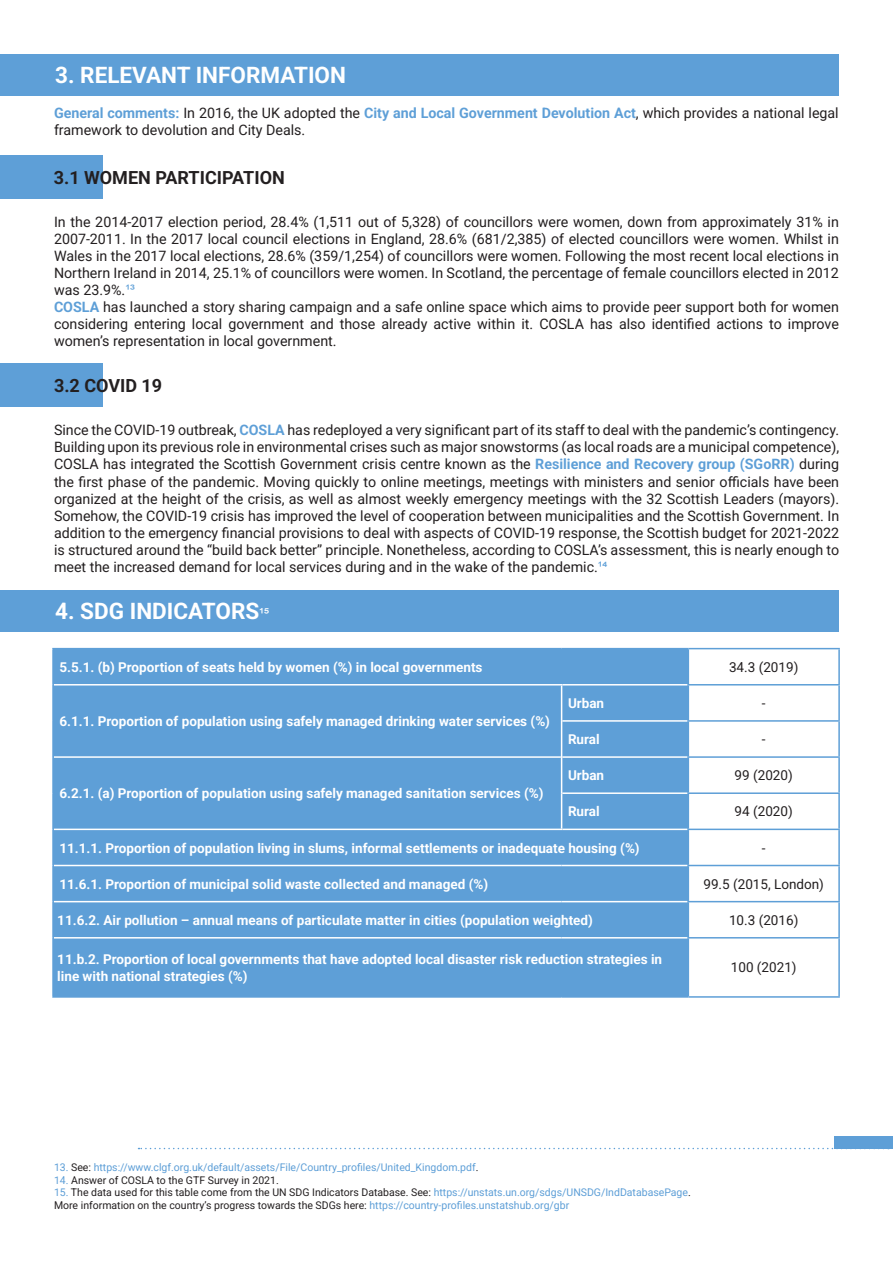
<style>
.page{position:relative;width:893px;height:1263px;background:#fff}
.page>*{position:absolute;margin:0;border:0;box-sizing:border-box;transform-origin:0 0}
.t1{font:700 22.5px "Roboto";color:#fff}
.t2{font:700 18px "Roboto";color:#231f20}
.t3{font:14.25px/17.1px "Roboto";color:#231f20;text-align:justify}
.t4{font:700 13.5px/16.2px "Roboto";color:#fff}
.t5{font:13.5px "Roboto";color:#231f20}
.t6{font:10.5px "Roboto";color:#231f20}
.t7{font:10.5px "Roboto";color:#5e9fd7}
.s1{font-weight:700;color:#5e9fd7}
.s2{font-family:"Arial";color:#5e9fd7}
.s3{font-family:"Arial";font-weight:400;font-size:15px}
.s4{color:#231f20}
.s5{color:#5e9fd7}
</style>
<div class="page">
<div style="left:0;top:54px;width:839px;height:41px;background:#5e9fd7"></div>
<div style="left:0;top:156px;width:102px;height:43px;background:#5e9fd7"></div>
<div style="left:0;top:363px;width:102px;height:44px;background:#5e9fd7"></div>
<svg style="left:139px;top:1148px;width:696px;height:1px"></svg>
<div style="left:835px;top:1136px;width:58px;height:13px;background:#5e9fd7"></div>
<div style="left:0;top:590px;width:839px;height:41px;background:#5e9fd7"></div>
<div style="left:54px;top:649px;width:634px;height:347px;background:#5e9fd7"></div>
<hr style="left:562px;top:684px;width:126px;height:1px;background:#fff">
<hr style="left:562px;top:720px;width:126px;height:2px;background:#fff">
<hr style="left:54px;top:756px;width:507px;height:2px;background:#fff">
<hr style="left:562px;top:756px;width:126px;height:2px;background:#fff">
<hr style="left:562px;top:792px;width:126px;height:2px;background:#fff">
<hr style="left:562px;top:829px;width:126px;height:1px;background:#fff">
<hr style="left:54px;top:865px;width:508px;height:1px;background:#fff">
<hr style="left:562px;top:865px;width:126px;height:1px;background:#fff">
<hr style="left:54px;top:901px;width:508px;height:1px;background:#fff">
<hr style="left:562px;top:901px;width:126px;height:1px;background:#fff">
<hr style="left:54px;top:937px;width:508px;height:1px;background:#fff">
<hr style="left:562px;top:937px;width:126px;height:1px;background:#fff">
<hr style="left:54px;top:684px;width:508px;height:1px;background:#fff">
<hr style="left:561px;top:685px;width:1px;height:36px;background:#fff">
<hr style="left:561px;top:721px;width:1px;height:36px;background:#fff">
<hr style="left:561px;top:757px;width:1px;height:36px;background:#fff">
<hr style="left:561px;top:793px;width:1px;height:36px;background:#fff">
<hr style="left:54px;top:829px;width:508px;height:1px;background:#fff">
<hr style="left:52px;top:648px;width:510px;height:1px;background:#5e9fd7">
<hr style="left:52px;top:649px;width:2px;height:36px;background:#5e9fd7">
<hr style="left:562px;top:648px;width:126px;height:1px;background:#5e9fd7">
<hr style="left:52px;top:685px;width:2px;height:36px;background:#5e9fd7">
<hr style="left:52px;top:721px;width:2px;height:36px;background:#5e9fd7">
<hr style="left:52px;top:757px;width:2px;height:36px;background:#5e9fd7">
<hr style="left:52px;top:793px;width:2px;height:36px;background:#5e9fd7">
<hr style="left:52px;top:829px;width:2px;height:36px;background:#5e9fd7">
<hr style="left:52px;top:865px;width:2px;height:37px;background:#5e9fd7">
<hr style="left:52px;top:902px;width:2px;height:36px;background:#5e9fd7">
<hr style="left:52px;top:938px;width:2px;height:58px;background:#5e9fd7">
<hr style="left:52px;top:996px;width:510px;height:2px;background:#5e9fd7">
<hr style="left:562px;top:996px;width:126px;height:2px;background:#5e9fd7">
<hr style="left:688px;top:648px;width:152px;height:1px;background:#5e9fd7">
<hr style="left:688px;top:649px;width:1px;height:35px;background:#5e9fd7">
<hr style="left:838px;top:649px;width:2px;height:35px;background:#5e9fd7">
<hr style="left:688px;top:794px;width:1px;height:35px;background:#5e9fd7">
<hr style="left:838px;top:794px;width:2px;height:35px;background:#5e9fd7">
<hr style="left:688px;top:938px;width:1px;height:58px;background:#5e9fd7">
<hr style="left:838px;top:938px;width:2px;height:58px;background:#5e9fd7">
<hr style="left:688px;top:996px;width:152px;height:2px;background:#5e9fd7">
<hr style="left:688px;top:684px;width:152px;height:1px;background:#5e9fd7">
<hr style="left:688px;top:685px;width:1px;height:35px;background:#5e9fd7">
<hr style="left:838px;top:685px;width:2px;height:35px;background:#5e9fd7">
<hr style="left:688px;top:758px;width:1px;height:34px;background:#5e9fd7">
<hr style="left:838px;top:758px;width:2px;height:34px;background:#5e9fd7">
<hr style="left:688px;top:792px;width:152px;height:2px;background:#5e9fd7">
<hr style="left:688px;top:720px;width:152px;height:2px;background:#5e9fd7">
<hr style="left:688px;top:722px;width:1px;height:34px;background:#5e9fd7">
<hr style="left:838px;top:722px;width:2px;height:34px;background:#5e9fd7">
<hr style="left:688px;top:756px;width:152px;height:2px;background:#5e9fd7">
<hr style="left:688px;top:829px;width:152px;height:1px;background:#5e9fd7">
<hr style="left:688px;top:830px;width:1px;height:35px;background:#5e9fd7">
<hr style="left:838px;top:830px;width:2px;height:35px;background:#5e9fd7">
<hr style="left:688px;top:902px;width:1px;height:35px;background:#5e9fd7">
<hr style="left:838px;top:902px;width:2px;height:35px;background:#5e9fd7">
<hr style="left:688px;top:937px;width:152px;height:1px;background:#5e9fd7">
<hr style="left:688px;top:865px;width:152px;height:1px;background:#5e9fd7">
<hr style="left:688px;top:866px;width:1px;height:35px;background:#5e9fd7">
<hr style="left:838px;top:866px;width:2px;height:35px;background:#5e9fd7">
<hr style="left:688px;top:901px;width:152px;height:1px;background:#5e9fd7">
<p class="t1" style="left:55px;top:59px;width:292px">3. RELEVANT INFORMATION</p>
<p class="t3" style="left:54px;top:104px;width:786px"><span class="s1">General comments:</span> In 2016, the UK adopted the <span class="s1">City and Local Government Devolution Act</span>, which provides a national legal framework to devolution and City Deals.</p>
<p class="t2" style="left:54px;top:165px;width:232px">3.1 WOMEN PARTICIPATION</p>
<p class="t3" style="left:54px;top:212px;width:786px">In the 2014-2017 election period, 28.4% (1,511 out of 5,328) of councillors were women, down from approximately 31% in 2007-2011. In the 2017 local council elections in England, 28.6% (681/2,385) of elected councillors were women. Whilst in Wales in the 2017 local elections, 28.6% (359/1,254) of councillors were women. Following the most recent local elections in Northern Ireland in 2014, 25.1% of councillors were women. In Scotland, the percentage of female councillors elected in 2012 was 23.9%.<span class="s2">¹³</span></p>
<p class="t3" style="left:54px;top:298px;width:786px"><span class="s1">COSLA</span> has launched a story sharing campaign and a safe online space which aims to provide peer support both for women considering entering local government and those already active within it. COSLA has also identified actions to improve women’s representation in local government.</p>
<p class="t2" style="left:54px;top:373px;width:110px">3.2 COVID 19</p>
<p class="t3" style="left:54px;top:421px;width:787px">Since the COVID-19 outbreak, <span class="s1">COSLA</span> has redeployed a very significant part of its staff to deal with the pandemic’s contingency.<br>Building upon its previous role in environmental crises such as major snowstorms (as local roads are a municipal competence), COSLA has integrated the Scottish Government crisis centre known as the <span class="s1">Resilience and Recovery group (SGoRR)</span> during the first phase of the pandemic. Moving quickly to online meetings, meetings with ministers and senior officials have been organized at the height of the crisis, as well as almost weekly emergency meetings with the 32 Scottish Leaders (mayors).<br>Somehow, the COVID-19 crisis has improved the level of cooperation between municipalities and the Scottish Government. In addition to the emergency financial provisions to deal with aspects of COVID-19 response, the Scottish budget for 2021-2022 is structured around the “build back better” principle. Nonetheless, according to COSLA’s assessment, this is nearly enough to meet the increased demand for local services during and in the wake of the pandemic.<span class="s2">¹⁴</span></p>
<p class="t1" style="left:55px;top:595px;width:215px">4. SDG INDICATORS<span class="s3">¹⁵</span></p>
<p class="t4" style="left:59px;top:658px;width:425px">5.5.1. (b) Proportion of seats held by women (%) in local governments</p>
<p class="t5" style="left:729px;top:657px;width:71px">34.3 (2019)</p>
<p class="t4" style="left:59px;top:712px;width:492px">6.1.1. Proportion of population using safely managed drinking water services (%)</p>
<p class="t4" style="left:568px;top:694px;width:38px">Urban</p>
<p class="t5" style="left:762px;top:694px;width:5px">-</p>
<p class="t4" style="left:568px;top:731px;width:33px">Rural</p>
<p class="t5" style="left:762px;top:730px;width:5px">-</p>
<p class="t4" style="left:568px;top:767px;width:38px">Urban</p>
<p class="t5" style="left:735px;top:766px;width:60px">99 (2020)</p>
<p class="t4" style="left:568px;top:803px;width:33px">Rural</p>
<p class="t5" style="left:735px;top:802px;width:60px">94 (2020)</p>
<p class="t4" style="left:59px;top:839px;width:582px">11.1.1. Proportion of population living in slums, informal settlements or inadequate housing (%)</p>
<p class="t5" style="left:762px;top:838px;width:5px">-</p>
<p class="t4" style="left:59px;top:875px;width:430px">11.6.1. Proportion of municipal solid waste collected and managed (%)</p>
<p class="t5" style="left:703px;top:874px;width:122px">99.5 (2015, London)</p>
<p class="t4" style="left:57px;top:911px;width:537px">11.6.2. Air pollution – annual means of particulate matter in cities (population weighted)</p>
<p class="t5" style="left:729px;top:910px;width:71px">10.3 (2016)</p>
<p class="t4" style="left:57px;top:951px;width:606px">11.b.2. Proportion of local governments that have adopted local disaster risk reduction strategies in line with national strategies (%)</p>
<p class="t5" style="left:731px;top:958px;width:67px">100 (2021)</p>
<p class="t4" style="left:59px;top:785px;width:486px">6.2.1. (a) Proportion of population using safely managed sanitation services (%)</p>
<p class="t7" style="left:54px;top:1160px;width:426px">13. <span class="s4">See:</span> https://www.clgf.org.uk/default/assets/File/Country_profiles/United_Kingdom.pdf<span class="s4">.</span></p>
<p class="t6" style="left:54px;top:1173px;width:226px"><span class="s5">14.</span> Answer of COSLA to the GTF Survey in 2021.</p>
<p class="t6" style="left:54px;top:1185px;width:638px"><span class="s5">15.</span> The data used for this table come from the UN SDG Indicators Database. See: <span class="s5">https://unstats.un.org/sdgs/UNSDG/IndDatabasePage</span>.</p>
<p class="t6" style="left:54px;top:1198px;width:517px">More information on the country’s progress towards the SDGs here: <span class="s5">https://country-profiles.unstatshub.org/gbr</span></p>
</div>
